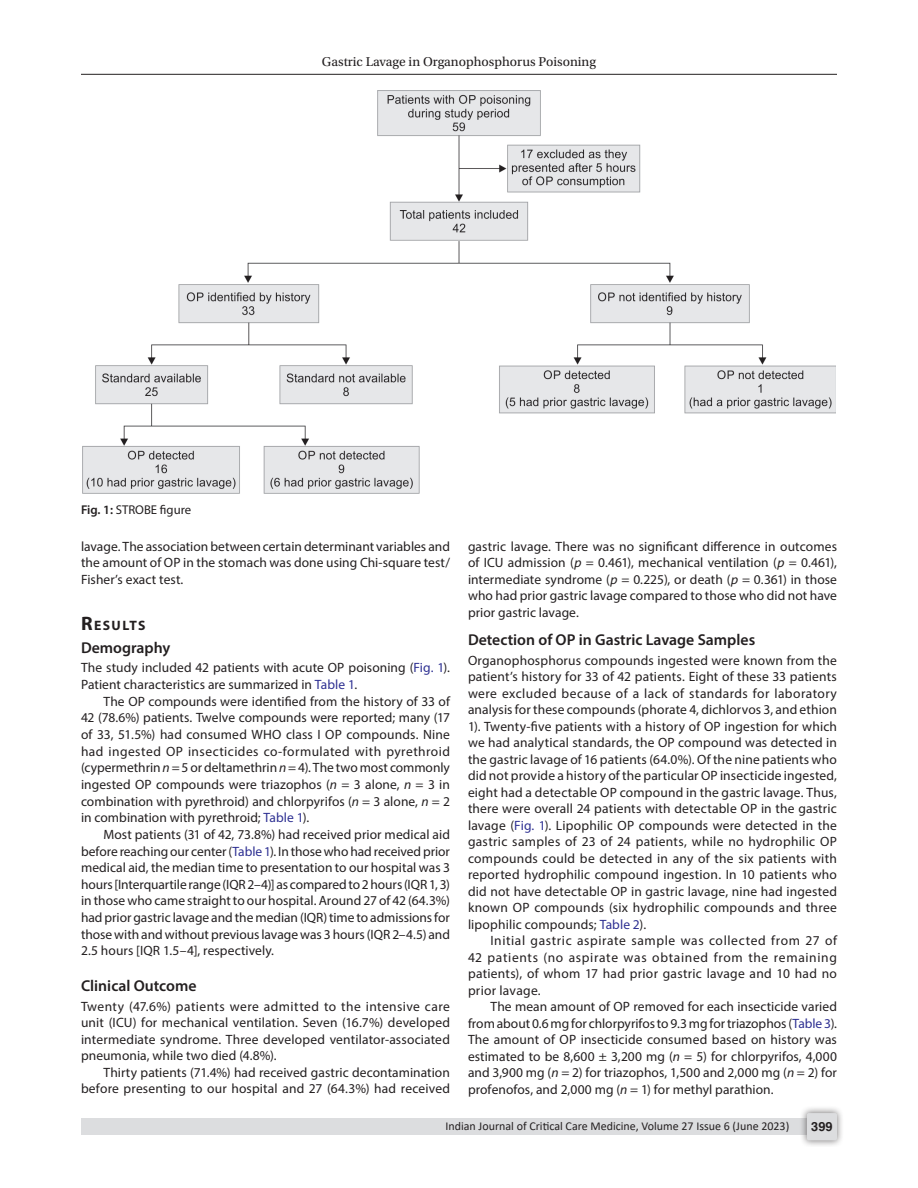
<style>
.page{position:relative;width:918px;height:1188px;background:#fff}
.page>*{position:absolute;margin:0;border:0;box-sizing:border-box;transform-origin:0 0}
.Head-2{font:600 15.75px "Myriad Pro";color:#231f20}
.Head-2-stk{font:600 15.75px "Myriad Pro";color:#231f20}
.Head-1{font:700 13.65px "Myriad Pro";letter-spacing:.105em;color:#231f20}
.Para-Indent{font:13.5px/16.5px "Myriad Pro";letter-spacing:.005em;color:#231f20;text-align:justify}
.Para-NoIndent{font:13.5px/16.5px "Myriad Pro";letter-spacing:.005em;color:#231f20;text-align:justify}
.t1{font:13.5px "Utopia Std";color:#231f20}
.FigCaption{font:12.75px "Myriad Pro";color:#231f20}
.t2{font:700 12.75px "Helvetica LT Std";color:#231f20}
.t3{font:12px "Calibri";color:#231f20}
.s1{font-weight:600}
.s2{font-size:19.5px}
.s3{color:#2e3092}
.s4{font-style:italic}
</style>
<div class="page">
<hr style="left:81px;top:74px;width:756px;height:1px;background:#231f20">
<div style="left:81px;top:1119px;width:756px;height:16px;background:#dcdddf"></div>
<div style="left:800px;top:1106px;width:44px;height:41px;background:#231f20;opacity:.61"></div>
<div style="left:807px;top:1113px;width:30px;height:27px;background:#dcdddf;border-radius:2px"></div>
<img style="left:83px;top:90px;width:752px;height:404px">
<p class="t1" style="left:322px;top:55px;width:276px">Gastric Lavage in Organophosphorus Poisoning</p>
<p class="FigCaption" style="left:81px;top:501px;width:112px"><span class="s1">Fig. 1:</span> STROBE figure</p>
<p class="Para-Indent" style="left:81px;top:538px;width:370px">lavage. The association between certain determinant variables and the amount of OP in the stomach was done using Chi-square test/ Fisher’s exact test.</p>
<p class="Head-1" style="left:81px;top:617px;width:66px"><span class="s2">R</span>ESULTS</p>
<p class="Head-2-stk" style="left:81px;top:637px;width:91px">Demography</p>
<p class="Para-NoIndent" style="left:81px;top:659px;width:371px">The study included 42 patients with acute OP poisoning (<span class="s3">Fig. 1</span>).<br>Patient characteristics are summarized in <span class="s3">Table 1</span>.</p>
<p class="Para-Indent" style="left:81px;top:693px;width:371px;text-indent:22px">The OP compounds were identified from the history of 33 of 42 (78.6%) patients. Twelve compounds were reported; many (17 of 33, 51.5%) had consumed WHO class I OP compounds. Nine had ingested OP insecticides co-formulated with pyrethroid (cypermethrin <span class="s4">n</span> = 5 or deltamethrin <span class="s4">n</span> = 4). The two most commonly ingested OP compounds were triazophos (<span class="s4">n</span> = 3 alone, <span class="s4">n</span> = 3 in combination with pyrethroid) and chlorpyrifos (<span class="s4">n</span> = 3 alone, <span class="s4">n</span> = 2 in combination with pyrethroid; <span class="s3">Table 1</span>).</p>
<p class="Para-Indent" style="left:81px;top:826px;width:371px;text-indent:22px">Most patients (31 of 42, 73.8%) had received prior medical aid before reaching our center (<span class="s3">Table 1</span>). In those who had received prior medical aid, the median time to presentation to our hospital was 3 hours [Interquartile range (IQR 2–4)] as compared to 2 hours (IQR 1, 3) in those who came straight to our hospital. Around 27 of 42 (64.3%) had prior gastric lavage and the median (IQR) time to admissions for those with and without previous lavage was 3 hours (IQR 2–4.5) and 2.5 hours [IQR 1.5–4], respectively.</p>
<p class="Head-2" style="left:81px;top:976px;width:117px">Clinical Outcome</p>
<p class="Para-NoIndent" style="left:81px;top:998px;width:371px">Twenty (47.6%) patients were admitted to the intensive care unit (ICU) for mechanical ventilation. Seven (16.7%) developed intermediate syndrome. Three developed ventilator-associated pneumonia, while two died (4.8%).</p>
<p class="Para-Indent" style="left:81px;top:1064px;width:371px;text-align:right">Thirty patients (71.4%) had received gastric decontamination before presenting to our hospital and 27 (64.3%) had received</p>
<p class="Para-Indent" style="left:468px;top:538px;width:371px">gastric lavage. There was no significant difference in outcomes of ICU admission (<span class="s4">p</span> = 0.461), mechanical ventilation (<span class="s4">p</span> = 0.461), intermediate syndrome (<span class="s4">p</span> = 0.225), or death (<span class="s4">p</span> = 0.361) in those who had prior gastric lavage compared to those who did not have prior gastric lavage.</p>
<p class="Head-2" style="left:468px;top:630px;width:289px">Detection of OP in Gastric Lavage Samples</p>
<p class="Para-NoIndent" style="left:468px;top:652px;width:371px">Organophosphorus compounds ingested were known from the patient’s history for 33 of 42 patients. Eight of these 33 patients were excluded because of a lack of standards for laboratory analysis for these compounds (phorate 4, dichlorvos 3, and ethion 1). Twenty-five patients with a history of OP ingestion for which we had analytical standards, the OP compound was detected in the gastric lavage of 16 patients (64.0%). Of the nine patients who did not provide a history of the particular OP insecticide ingested, eight had a detectable OP compound in the gastric lavage. Thus, there were overall 24 patients with detectable OP in the gastric lavage (<span class="s3">Fig. 1</span>). Lipophilic OP compounds were detected in the gastric samples of 23 of 24 patients, while no hydrophilic OP compounds could be detected in any of the six patients with reported hydrophilic compound ingestion. In 10 patients who did not have detectable OP in gastric lavage, nine had ingested known OP compounds (six hydrophilic compounds and three lipophilic compounds; <span class="s3">Table 2</span>).</p>
<p class="Para-Indent" style="left:468px;top:932px;width:371px;text-indent:22px">Initial gastric aspirate sample was collected from 27 of 42 patients (no aspirate was obtained from the remaining patients), of whom 17 had prior gastric lavage and 10 had no prior lavage.</p>
<p class="Para-Indent" style="left:468px;top:998px;width:371px;text-indent:22px">The mean amount of OP removed for each insecticide varied from about 0.6 mg for chlorpyrifos to 9.3 mg for triazophos (<span class="s3">Table 3</span>).<br>The amount of OP insecticide consumed based on history was estimated to be 8,600 ± 3,200 mg (<span class="s4">n</span> = 5) for chlorpyrifos, 4,000 and 3,900 mg (<span class="s4">n</span> = 2) for triazophos, 1,500 and 2,000 mg (<span class="s4">n</span> = 2) for profenofos, and 2,000 mg (<span class="s4">n</span> = 1) for methyl parathion.</p>
<p class="t3" style="left:445px;top:1117px;width:345px">Indian Journal of Critical Care Medicine, Volume 27 Issue 6 (June 2023)</p>
<p class="t2" style="left:811px;top:1119px;width:23px">399</p>
</div>
